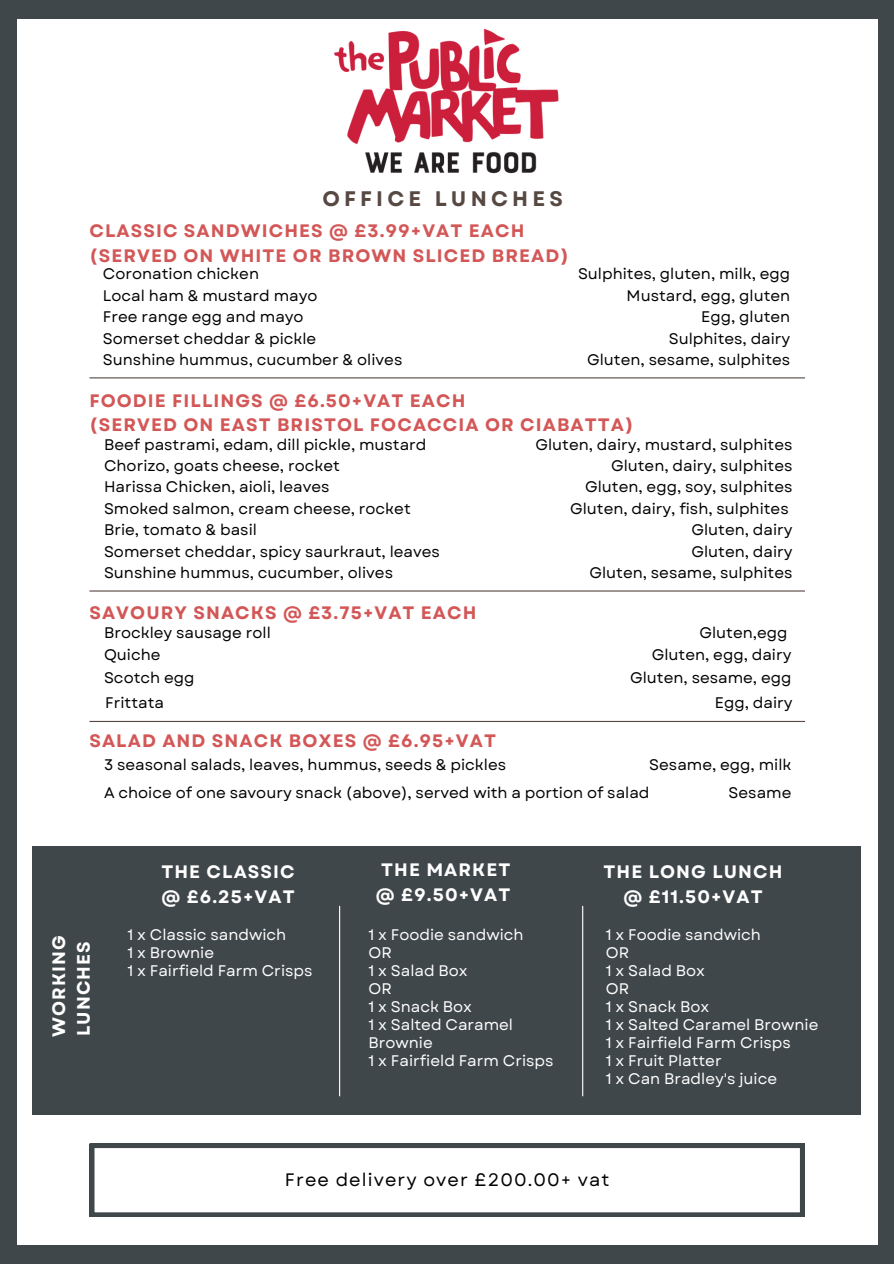
<style>
.page{position:relative;width:894px;height:1264px;background:#fff}
.page>*{position:absolute;margin:0;border:0;box-sizing:border-box;transform-origin:0 0}
.t1{font:700 21px "Garet";letter-spacing:.2em;color:#574842}
.t2{font:700 18px/24.8px "Garet";letter-spacing:.06em;color:#d35757}
.t3{font:700 18px/24.8px "Garet";letter-spacing:.06em;color:#fff}
.t4{font:18px "Garet";letter-spacing:.06em;color:#000}
.t5{font:15.3px/21.5px "Garet";color:#000}
.t6{font:15.3px/18px "Garet";color:#fff}
</style>
<div class="page">
<div style="left:0;top:0;width:893px;height:1263px;background:#40474a"></div>
<div style="left:17px;top:20px;width:860px;height:1225px;background:#fff"></div>
<hr style="left:89px;top:377px;width:715px;height:1px;background:#574842">
<hr style="left:89px;top:721px;width:715px;height:1px;background:#574842">
<hr style="left:89px;top:590px;width:715px;height:1px;background:#574842">
<svg style="left:90px;top:1143px;width:714px;height:73px"></svg>
<div style="left:32px;top:846px;width:827px;height:268px;background:#40474a"></div>
<hr style="left:339px;top:905px;width:1px;height:191px;background:#fff">
<hr style="left:582px;top:905px;width:1px;height:191px;background:#fff">
<img style="left:334px;top:28px;width:225px;height:146px">
<h1 class="t1" style="left:322px;top:183px;width:242px">OFFICE LUNCHES</h1>
<p class="t2" style="left:89px;top:218px;width:480px">CLASSIC SANDWICHES @ £3.99+VAT EACH (SERVED ON WHITE OR BROWN SLICED BREAD)</p>
<p class="t5" style="left:103px;top:263px;width:301px">Coronation chicken<br>Local ham &amp; mustard mayo<br>Free range egg and mayo<br>Somerset cheddar &amp; pickle<br>Sunshine hummus, cucumber &amp; olives</p>
<p class="t5" style="left:578px;top:263px;width:214px;text-align:right">Sulphites, gluten, milk, egg<br>Mustard, egg, gluten<br>Egg, gluten<br>Sulphites, dairy<br>Gluten, sesame, sulphites</p>
<p class="t2" style="left:89px;top:388px;width:545px">FOODIE FILLINGS @ £6.50+VAT EACH<br>(SERVED ON EAST BRISTOL FOCACCIA OR CIABATTA)</p>
<p class="t5" style="left:104px;top:433px;width:337px">Beef pastrami, edam, dill pickle, mustard Chorizo, goats cheese, rocket<br>Harissa Chicken, aioli, leaves<br>Smoked salmon, cream cheese, rocket Brie, tomato &amp; basil<br>Somerset cheddar, spicy saurkraut, leaves Sunshine hummus, cucumber, olives</p>
<p class="t5" style="left:535px;top:433px;width:258px;text-align:right">Gluten, dairy, mustard, sulphites<br>Gluten, dairy, sulphites<br>Gluten, egg, soy, sulphites<br>Gluten, dairy, fish, sulphites<br>Gluten, dairy<br>Gluten, dairy<br>Gluten, sesame, sulphites</p>
<p class="t2" style="left:89px;top:600px;width:388px">SAVOURY SNACKS @ £3.75+VAT EACH</p>
<p class="t5" style="left:104px;top:621px;width:168px">Brockley sausage roll</p>
<p class="t5" style="left:699px;top:621px;width:90px">Gluten,egg</p>
<p class="t5" style="left:104px;top:644px;width:58px">Quiche</p>
<p class="t5" style="left:651px;top:644px;width:141px">Gluten, egg, dairy</p>
<p class="t5" style="left:104px;top:667px;width:92px">Scotch egg</p>
<p class="t5" style="left:630px;top:667px;width:163px">Gluten, sesame, egg</p>
<p class="t5" style="left:105px;top:692px;width:60px">Frittata</p>
<p class="t5" style="left:714px;top:692px;width:79px">Egg, dairy</p>
<p class="t2" style="left:89px;top:728px;width:408px">SALAD AND SNACK BOXES @ £6.95+VAT</p>
<p class="t5" style="left:104px;top:753px;width:403px">3 seasonal salads, leaves, hummus, seeds &amp; pickles</p>
<p class="t5" style="left:104px;top:750px;width:688px;line-height:28.3px;text-indent:545px">Sesame, egg, milk<br>A choice of one savoury snack (above), served with a portion of salad</p>
<p class="t5" style="left:728px;top:781px;width:64px">Sesame</p>
<p class="t3" style="left:46px;top:1036px;width:103px;rotate:-90deg">WORKING<br>LUNCHES</p>
<p class="t3" style="left:161px;top:859px;width:135px">THE CLASSIC @ £6.25+VAT</p>
<p class="t6" style="left:127px;top:925px;width:186px">1 x Classic sandwich<br>1 x Brownie<br>1 x Fairfield Farm Crisps</p>
<p class="t3" style="left:376px;top:857px;width:136px">THE MARKET @ £9.50+VAT</p>
<p class="t3" style="left:603px;top:859px;width:180px;text-align:center">THE LONG LUNCH @ £11.50+VAT</p>
<p class="t6" style="left:368px;top:925px;width:186px">1 x Foodie sandwich<br>OR<br>1 x Salad Box<br>OR<br>1 x Snack Box<br>1 x Salted Caramel<br>Brownie<br>1 x Fairfield Farm Crisps</p>
<p class="t6" style="left:605px;top:925px;width:214px">1 x Foodie sandwich<br>OR<br>1 x Salad Box<br>OR<br>1 x Snack Box<br>1 x Salted Caramel Brownie<br>1 x Fairfield Farm Crisps<br>1 x Fruit Platter<br>1 x Can Bradley's juice</p>
<p class="t4" style="left:285px;top:1167px;width:326px">Free delivery over £200.00+ vat</p>
</div>
